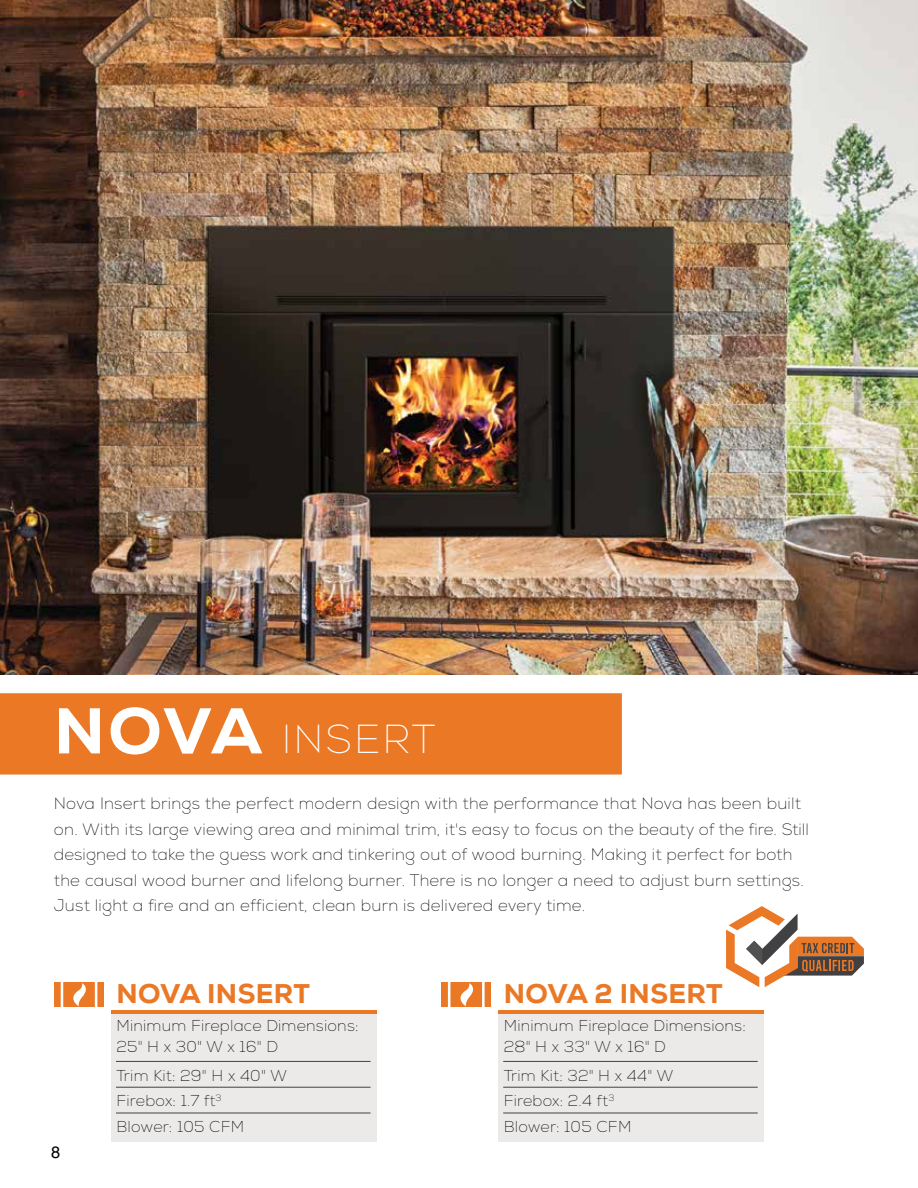
<style>
.page{position:relative;width:918px;height:1188px;background:#fff}
.page>*{position:absolute;margin:0;border:0;box-sizing:border-box;transform-origin:0 0}
.t1{font:100 40.5px "Nexa";letter-spacing:.05em;color:#fff}
.t2{font:800 27px "Nexa";letter-spacing:.015em;color:#ea7825}
.t3{font:100 16.5px/25.5px "Nexa";letter-spacing:.015em;color:#000}
.t4{font:16.5px "Helvetica";color:#000}
.t5{font:100 15.75px/25.5px "Nexa";letter-spacing:.015em;color:#000}
.s1{font-weight:800;font-size:64.5px}
</style>
<div class="page">
<div style="left:498px;top:1013px;width:266px;height:128px;background:#ebeae9"></div>
<hr style="left:498px;top:1010px;width:266px;height:3px;background:#ea7825">
<hr style="left:503px;top:1061px;width:255px;height:1px;background:#434043">
<hr style="left:503px;top:1087px;width:255px;height:1px;background:#434043">
<hr style="left:503px;top:1113px;width:255px;height:1px;background:#434043">
<div style="left:441px;top:982px;width:50px;height:25px;background:#ea7825"></div>
<svg style="left:448px;top:982px;width:37px;height:25px"></svg>
<img style="left:0;top:0;width:918px;height:675px">
<div style="left:111px;top:1013px;width:266px;height:128px;background:#ebeae9"></div>
<hr style="left:111px;top:1010px;width:266px;height:3px;background:#ea7825">
<hr style="left:116px;top:1061px;width:255px;height:1px;background:#434043">
<hr style="left:116px;top:1087px;width:255px;height:1px;background:#434043">
<hr style="left:116px;top:1113px;width:255px;height:1px;background:#434043">
<svg style="left:54px;top:982px;width:49px;height:25px"></svg>
<svg style="left:61px;top:982px;width:36px;height:25px"></svg>
<svg style="left:726px;top:906px;width:138px;height:81px"></svg>
<div style="left:0;top:693px;width:622px;height:82px;background:#ea7825"></div>
<h1 class="t1" style="left:54px;top:715px;width:383px"><span class="s1">NOVA</span> INSERT</h1>
<p class="t3" style="left:54px;top:791px;width:757px">Nova Insert brings the perfect modern design with the performance that Nova has been built on. With its large viewing area and minimal trim, it's easy to focus on the beauty of the fire. Still designed to take the guess work and tinkering out of wood burning. Making it perfect for both the causal wood burner and lifelong burner. There is no longer a need to adjust burn settings.<br>Just light a fire and an efficient, clean burn is delivered every time.</p>
<p class="t4" style="left:51px;top:1140px;width:11px">8</p>
<h2 class="t2" style="left:117px;top:976px;width:195px">NOVA INSERT</h2>
<p class="t5" style="left:117px;top:1015px;width:244px;line-height:21px">Minimum Fireplace Dimensions:<br>25" H x 30" W x 16" D</p>
<p class="t5" style="left:117px;top:1063px;width:172px">Trim Kit: 29" H x 40" W<br>Firebox: 1.7 ft<sup>3<br></sup>Blower: 105 CFM</p>
<h2 class="t2" style="left:504px;top:976px;width:221px">NOVA 2 INSERT</h2>
<p class="t5" style="left:504px;top:1015px;width:244px;line-height:21px">Minimum Fireplace Dimensions:<br>28" H x 33" W x 16" D</p>
<p class="t5" style="left:504px;top:1063px;width:171px">Trim Kit: 32" H x 44" W<br>Firebox: 2.4 ft<sup>3<br></sup>Blower: 105 CFM</p>
</div>
